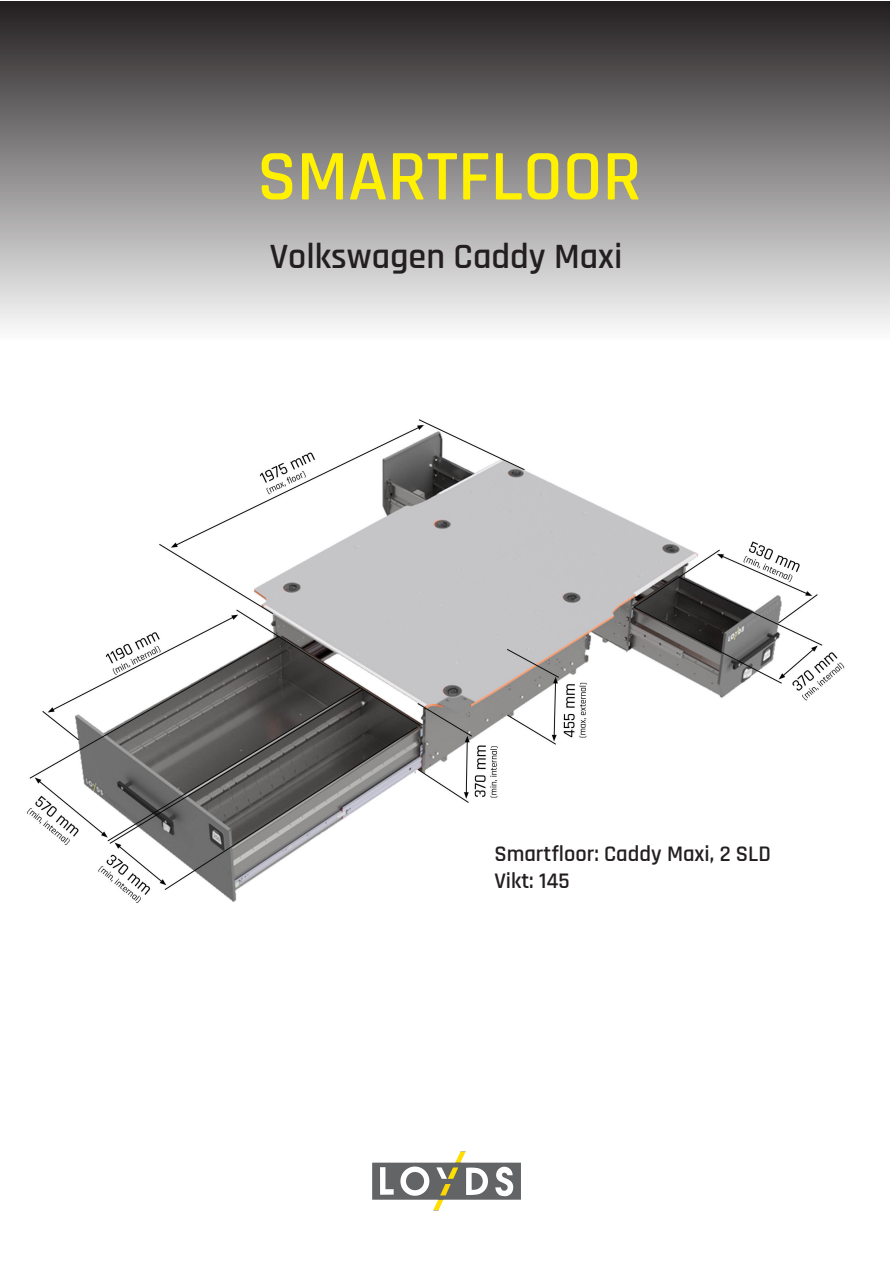
<style>
.page{position:relative;width:893px;height:1263px;background:#fff}
.page>*{position:absolute;margin:0;border:0;box-sizing:border-box;transform-origin:0 0}
.t1{font:600 72px "Rajdhani";color:#fff101}
.t2{font:600 36px "Rajdhani";color:#231f20}
.t3{font:600 22.5px "Rajdhani";color:#231f20}
</style>
<div class="page">
<img style="left:27px;top:419px;width:818px;height:484px">
<img style="left:372px;top:1151px;width:149px;height:60px">
<div style="left:494px;top:827px;width:327px;height:66px;background:#fff"></div>
<div style="left:0;top:2px;width:890px;height:338px;background:linear-gradient(to bottom,#221e1f,#fcfcfc)"></div>
<p class="t1" style="left:257px;top:134px;width:386px">SMARTFLOOR</p>
<p class="t2" style="left:270px;top:235px;width:354px">Volkswagen Caddy Maxi</p>
<p class="t3" style="left:494px;top:840px;width:278px">Smartfloor: Caddy Maxi, 2 SLD</p>
<p class="t3" style="left:494px;top:867px;width:77px">Vikt: 145</p>
</div>
